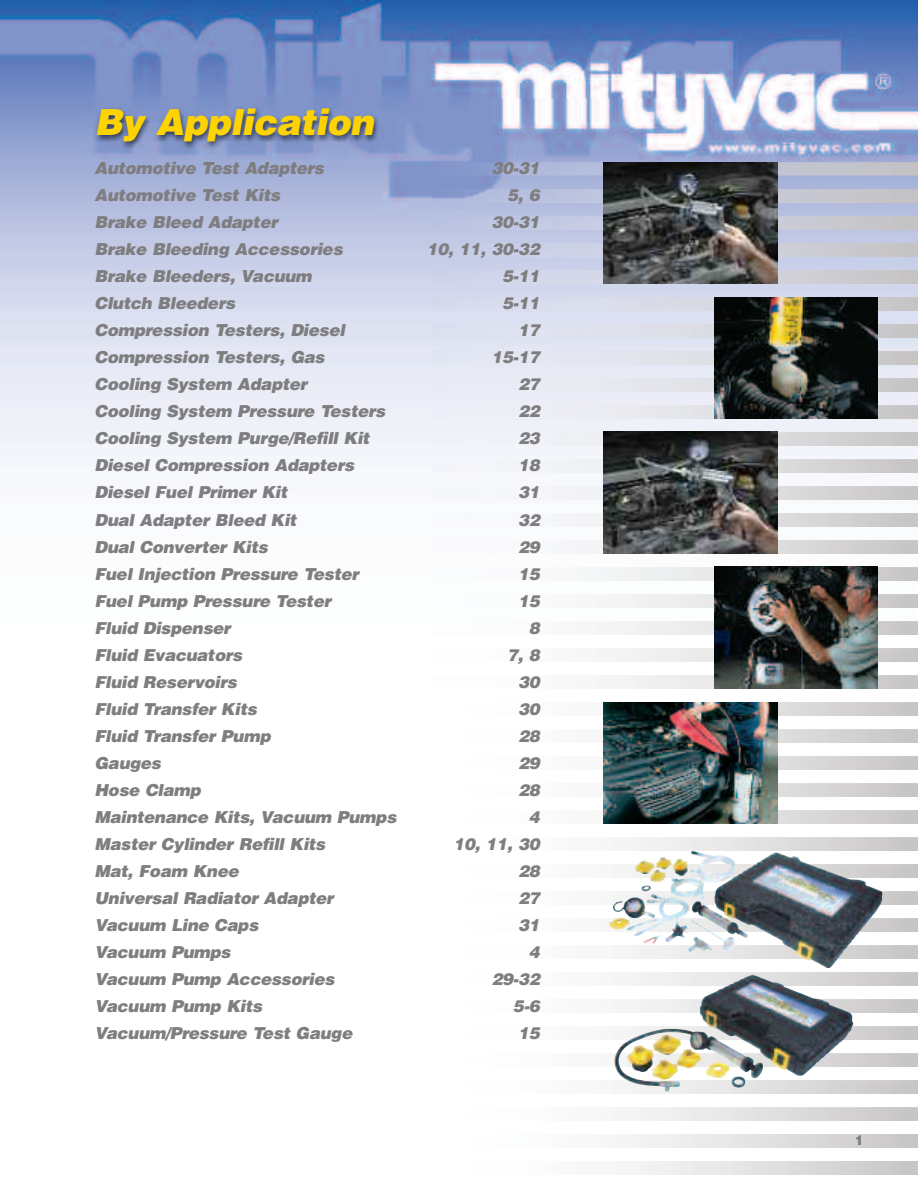
<style>
.page{position:relative;width:918px;height:1188px;background:#fff}
.page>*{position:absolute;margin:0;border:0;box-sizing:border-box;transform-origin:0 0}
.t1{font:italic 900 36px "Helvetica";letter-spacing:-.015em;color:#fed304}
.t2{font:italic 900 16.5px "Helvetica";letter-spacing:-.015em;color:#7e7d7f}
.t3{font:900 13.5px "Helvetica";color:#7e7d7f}
</style>
<div class="page">
<img style="left:0;top:0;width:918px;height:1121px">
<img style="left:432px;top:864px;width:486px;height:14px">
<img style="left:432px;top:891px;width:486px;height:13px">
<img style="left:432px;top:918px;width:486px;height:14px">
<img style="left:432px;top:945px;width:486px;height:13px">
<img style="left:432px;top:972px;width:486px;height:14px">
<img style="left:432px;top:999px;width:486px;height:13px">
<img style="left:432px;top:1026px;width:486px;height:14px">
<img style="left:432px;top:1053px;width:486px;height:13px">
<img style="left:432px;top:1080px;width:486px;height:14px">
<img style="left:432px;top:1107px;width:486px;height:13px">
<img style="left:432px;top:837px;width:486px;height:13px">
<img style="left:432px;top:810px;width:486px;height:14px">
<img style="left:432px;top:783px;width:486px;height:13px">
<img style="left:432px;top:756px;width:486px;height:14px">
<img style="left:432px;top:729px;width:486px;height:13px">
<img style="left:432px;top:702px;width:486px;height:14px">
<img style="left:432px;top:675px;width:486px;height:13px">
<img style="left:432px;top:648px;width:486px;height:14px">
<img style="left:432px;top:621px;width:486px;height:13px">
<img style="left:432px;top:594px;width:486px;height:14px">
<img style="left:432px;top:567px;width:486px;height:13px">
<img style="left:432px;top:540px;width:486px;height:14px">
<img style="left:432px;top:513px;width:486px;height:13px">
<img style="left:432px;top:486px;width:486px;height:14px">
<img style="left:432px;top:459px;width:486px;height:13px">
<img style="left:432px;top:432px;width:486px;height:14px">
<img style="left:432px;top:405px;width:486px;height:13px">
<img style="left:432px;top:378px;width:486px;height:14px">
<img style="left:432px;top:351px;width:486px;height:13px">
<img style="left:432px;top:324px;width:486px;height:14px">
<img style="left:432px;top:297px;width:486px;height:13px">
<img style="left:432px;top:270px;width:486px;height:14px">
<img style="left:432px;top:243px;width:486px;height:13px">
<img style="left:432px;top:216px;width:486px;height:14px">
<img style="left:432px;top:189px;width:486px;height:13px">
<img style="left:432px;top:162px;width:486px;height:14px">
<img style="left:86px;top:98px;width:793px;height:68px">
<img style="left:432px;top:162px;width:447px;height:4px">
<img style="left:96px;top:162px;width:194px;height:3px">
<img style="left:603px;top:162px;width:175px;height:121px">
<img style="left:715px;top:298px;width:163px;height:120px">
<img style="left:609px;top:895px;width:104px;height:57px">
<img style="left:603px;top:432px;width:175px;height:122px">
<img style="left:715px;top:566px;width:163px;height:123px">
<img style="left:603px;top:702px;width:175px;height:122px">
<img style="left:614px;top:1027px;width:151px;height:65px">
<h1 class="t1" style="left:94px;top:102px;width:281px">By Application</h1>
<p class="t2" style="left:94px;top:159px;width:231px">Automotive Test Adapters</p>
<p class="t2" style="left:492px;top:159px;width:50px">30-31</p>
<p class="t2" style="left:95px;top:186px;width:187px">Automotive Test Kits</p>
<p class="t2" style="left:507px;top:186px;width:34px">5, 6</p>
<p class="t2" style="left:95px;top:213px;width:185px">Brake Bleed Adapter</p>
<p class="t2" style="left:492px;top:213px;width:50px">30-31</p>
<p class="t2" style="left:95px;top:240px;width:250px">Brake Bleeding Accessories</p>
<p class="t2" style="left:427px;top:240px;width:115px">10, 11, 30-32</p>
<p class="t2" style="left:95px;top:267px;width:219px">Brake Bleeders, Vacuum</p>
<p class="t2" style="left:502px;top:267px;width:39px">5-11</p>
<p class="t2" style="left:95px;top:294px;width:142px">Clutch Bleeders</p>
<p class="t2" style="left:502px;top:294px;width:39px">5-11</p>
<p class="t2" style="left:95px;top:321px;width:252px">Compression Testers, Diesel</p>
<p class="t2" style="left:518px;top:321px;width:23px">17</p>
<p class="t2" style="left:95px;top:348px;width:232px">Compression Testers, Gas</p>
<p class="t2" style="left:492px;top:348px;width:50px">15-17</p>
<p class="t2" style="left:95px;top:375px;width:214px">Cooling System Adapter</p>
<p class="t2" style="left:518px;top:375px;width:23px">27</p>
<p class="t2" style="left:95px;top:402px;width:292px">Cooling System Pressure Testers</p>
<p class="t2" style="left:518px;top:402px;width:23px">22</p>
<p class="t2" style="left:95px;top:429px;width:277px">Cooling System Purge/Refill Kit</p>
<p class="t2" style="left:518px;top:429px;width:23px">23</p>
<p class="t2" style="left:95px;top:456px;width:261px">Diesel Compression Adapters</p>
<p class="t2" style="left:518px;top:456px;width:23px">18</p>
<p class="t2" style="left:95px;top:483px;width:194px">Diesel Fuel Primer Kit</p>
<p class="t2" style="left:518px;top:483px;width:23px">31</p>
<p class="t2" style="left:95px;top:510px;width:204px">Dual Adapter Bleed Kit</p>
<p class="t2" style="left:518px;top:510px;width:23px">32</p>
<p class="t2" style="left:95px;top:537px;width:175px">Dual Converter Kits</p>
<p class="t2" style="left:518px;top:537px;width:23px">29</p>
<p class="t2" style="left:95px;top:564px;width:266px">Fuel Injection Pressure Tester</p>
<p class="t2" style="left:518px;top:564px;width:23px">15</p>
<p class="t2" style="left:95px;top:591px;width:238px">Fuel Pump Pressure Tester</p>
<p class="t2" style="left:518px;top:591px;width:23px">15</p>
<p class="t2" style="left:95px;top:618px;width:138px">Fluid Dispenser</p>
<p class="t2" style="left:529px;top:618px;width:13px">8</p>
<p class="t2" style="left:95px;top:645px;width:149px">Fluid Evacuators</p>
<p class="t2" style="left:507px;top:645px;width:34px">7, 8</p>
<p class="t2" style="left:95px;top:672px;width:144px">Fluid Reservoirs</p>
<p class="t2" style="left:518px;top:672px;width:23px">30</p>
<p class="t2" style="left:95px;top:699px;width:164px">Fluid Transfer Kits</p>
<p class="t2" style="left:518px;top:699px;width:23px">30</p>
<p class="t2" style="left:95px;top:727px;width:178px">Fluid Transfer Pump</p>
<p class="t2" style="left:518px;top:727px;width:23px">28</p>
<p class="t2" style="left:95px;top:754px;width:68px">Gauges</p>
<p class="t2" style="left:518px;top:754px;width:23px">29</p>
<p class="t2" style="left:95px;top:781px;width:108px">Hose Clamp</p>
<p class="t2" style="left:518px;top:781px;width:23px">28</p>
<p class="t2" style="left:95px;top:808px;width:303px">Maintenance Kits, Vacuum Pumps</p>
<p class="t2" style="left:529px;top:808px;width:13px">4</p>
<p class="t2" style="left:95px;top:835px;width:232px">Master Cylinder Refill Kits</p>
<p class="t2" style="left:453px;top:835px;width:88px">10, 11, 30</p>
<p class="t2" style="left:95px;top:862px;width:146px">Mat, Foam Knee</p>
<p class="t2" style="left:518px;top:862px;width:23px">28</p>
<p class="t2" style="left:95px;top:889px;width:241px">Universal Radiator Adapter</p>
<p class="t2" style="left:518px;top:889px;width:23px">27</p>
<p class="t2" style="left:94px;top:916px;width:165px">Vacuum Line Caps</p>
<p class="t2" style="left:518px;top:916px;width:23px">31</p>
<p class="t2" style="left:94px;top:943px;width:138px">Vacuum Pumps</p>
<p class="t2" style="left:529px;top:943px;width:13px">4</p>
<p class="t2" style="left:94px;top:970px;width:242px">Vacuum Pump Accessories</p>
<p class="t2" style="left:492px;top:970px;width:50px">29-32</p>
<p class="t2" style="left:94px;top:997px;width:169px">Vacuum Pump Kits</p>
<p class="t2" style="left:513px;top:997px;width:28px">5-6</p>
<p class="t2" style="left:94px;top:1024px;width:259px">Vacuum/Pressure Test Gauge</p>
<p class="t2" style="left:518px;top:1024px;width:23px">15</p>
<p class="t3" style="left:855px;top:1133px;width:11px">1</p>
</div>
